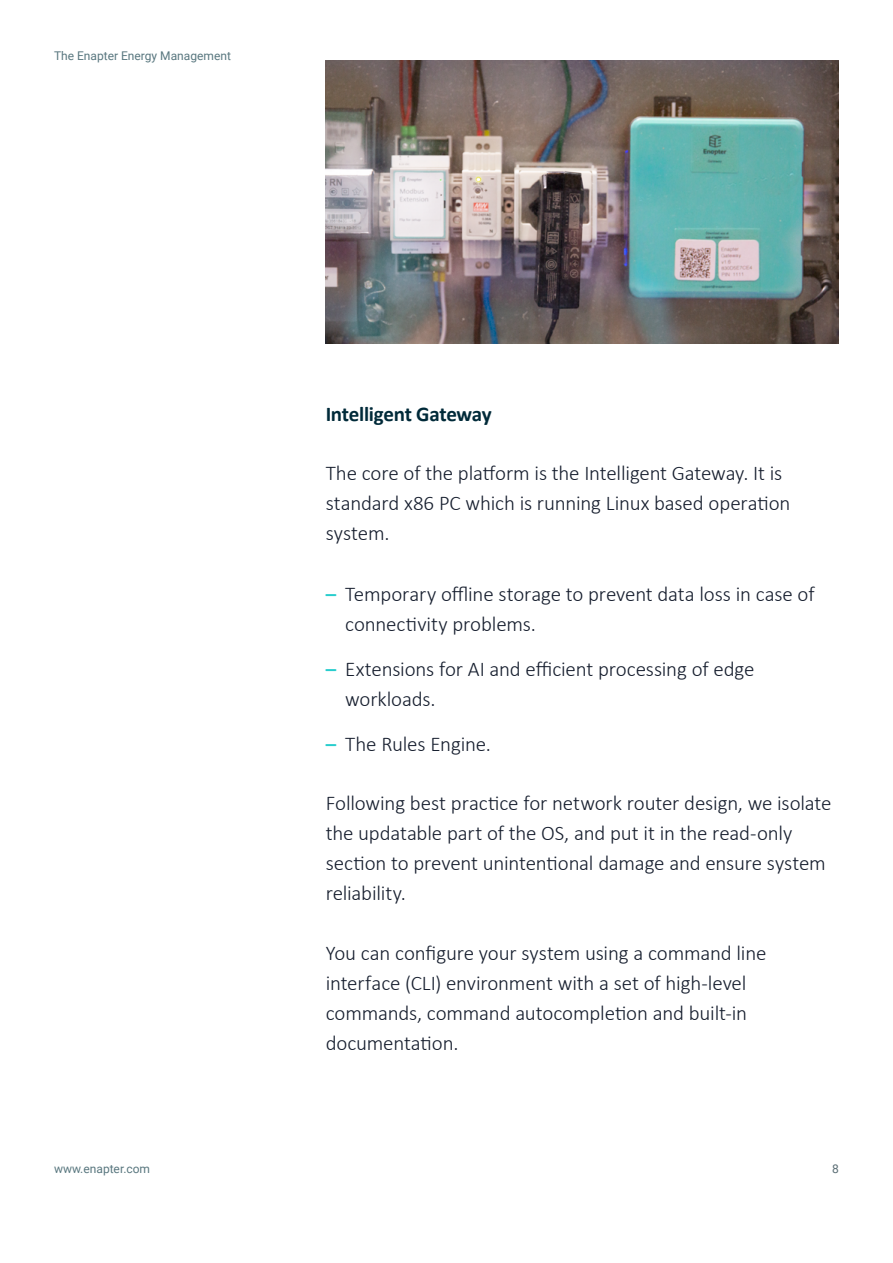
<style>
.page{position:relative;width:893px;height:1263px;background:#fff}
.page>*{position:absolute;margin:0;border:0;box-sizing:border-box;transform-origin:0 0}
.t1{font:300 21px/30px "Calibri";letter-spacing:-.01em;color:#161e2e}
.t2{font:700 21px "Calibri";letter-spacing:-.015em;color:#002a39}
.t3{font:12px "Roboto";color:#59777f}
.t4{font:12px "Roboto";color:#5a6d74}
.s1{font-weight:700;color:#28cdcd}
</style>
<div class="page">
<img style="left:326px;top:60px;width:513px;height:283px">
<p class="t3" style="left:54px;top:48px;width:178px">The Enapter Energy Management</p>
<p class="t2" style="left:326px;top:401px;width:168px">Intelligent Gateway</p>
<p class="t1" style="left:326px;top:457px;width:466px">The core of the platform is the Intelligent Gateway. It is standard x86 PC which is running Linux based operation system.</p>
<p class="t1" style="left:345px;top:579px;width:471px;text-indent:-20px"><span class="s1">–</span> Temporary offline storage to prevent data loss in case of connectivity problems.</p>
<p class="t1" style="left:345px;top:654px;width:411px;text-indent:-20px"><span class="s1">–</span> Extensions for AI and efficient processing of edge workloads.</p>
<p class="t1" style="left:326px;top:729px;width:167px"><span class="s1">–</span> The Rules Engine.</p>
<p class="t1" style="left:326px;top:788px;width:507px">Following best practice for network router design, we isolate the updatable part of the OS, and put it in the read-only section to prevent unintentional damage and ensure system reliability.</p>
<p class="t1" style="left:326px;top:938px;width:442px">You can configure your system using a command line interface (CLI) environment with a set of high-level commands, command autocompletion and built-in documentation.</p>
<p class="t3" style="left:54px;top:1160px;width:98px">www.enapter.com</p>
<p class="t4" style="left:832px;top:1160px;width:8px">8</p>
</div>
